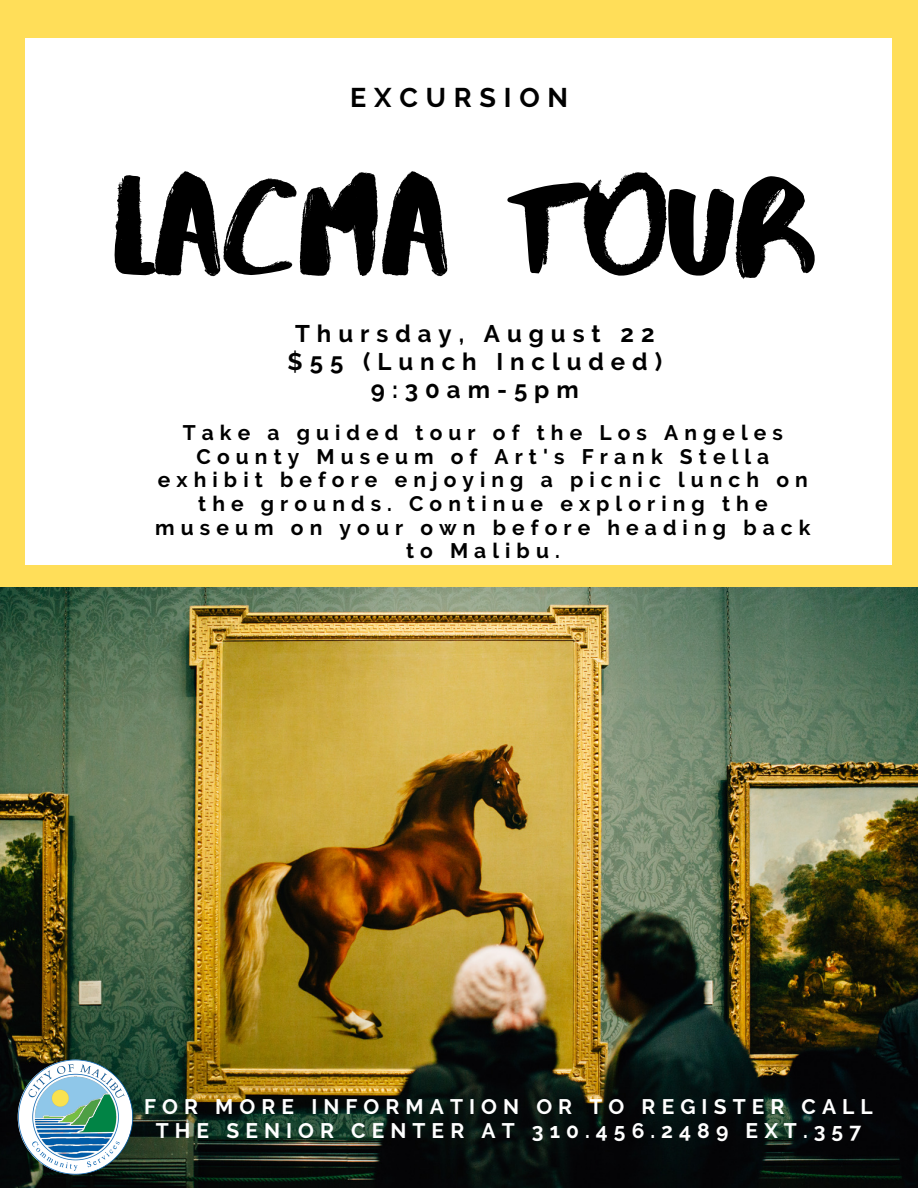
<style>
.page{position:relative;width:918px;height:1188px;background:#ffde59}
.page>*{position:absolute;margin:0;border:0;box-sizing:border-box;transform-origin:0 0}
.t1{font:139.5px "Abys";color:#000}
.t2{font:700 27px "Raleway";letter-spacing:.29em;color:#000}
.t3{font:700 24px/27.8px "Raleway";letter-spacing:.29em;color:#000;text-align:center}
.t4{font:700 21px/23.7px "Raleway";letter-spacing:.29em;color:#000;text-align:center}
.t5{font:700 21px/23.7px "Raleway";letter-spacing:.29em;color:#fff;text-align:center}
</style>
<div class="page">
<img style="left:0;top:588px;width:918px;height:600px">
<div style="left:26px;top:38px;width:866px;height:526px;background:#fff"></div>
<img style="left:16px;top:1058px;width:118px;height:117px">
<p class="t2" style="left:350px;top:81px;width:220px">EXCURSION</p>
<h1 class="t1" style="left:109px;top:141px;width:703px">LACMA TOUR</h1>
<p class="t3" style="left:288px;top:320px;width:376px">Thursday, August 22 $55 (Lunch Included)<br>9:30am-5pm</p>
<p class="t4" style="left:155px;top:421px;width:657px">Take a guided tour of the Los Angeles<br>County Museum of Art's Frank Stella exhibit before enjoying a picnic lunch on the grounds. Continue exploring the museum on your own before heading back to Malibu.</p>
<p class="t5" style="left:144px;top:1095px;width:730px">FOR MORE INFORMATION OR TO REGISTER CALL<br>THE SENIOR CENTER AT 310.456.2489 EXT.357</p>
</div>
